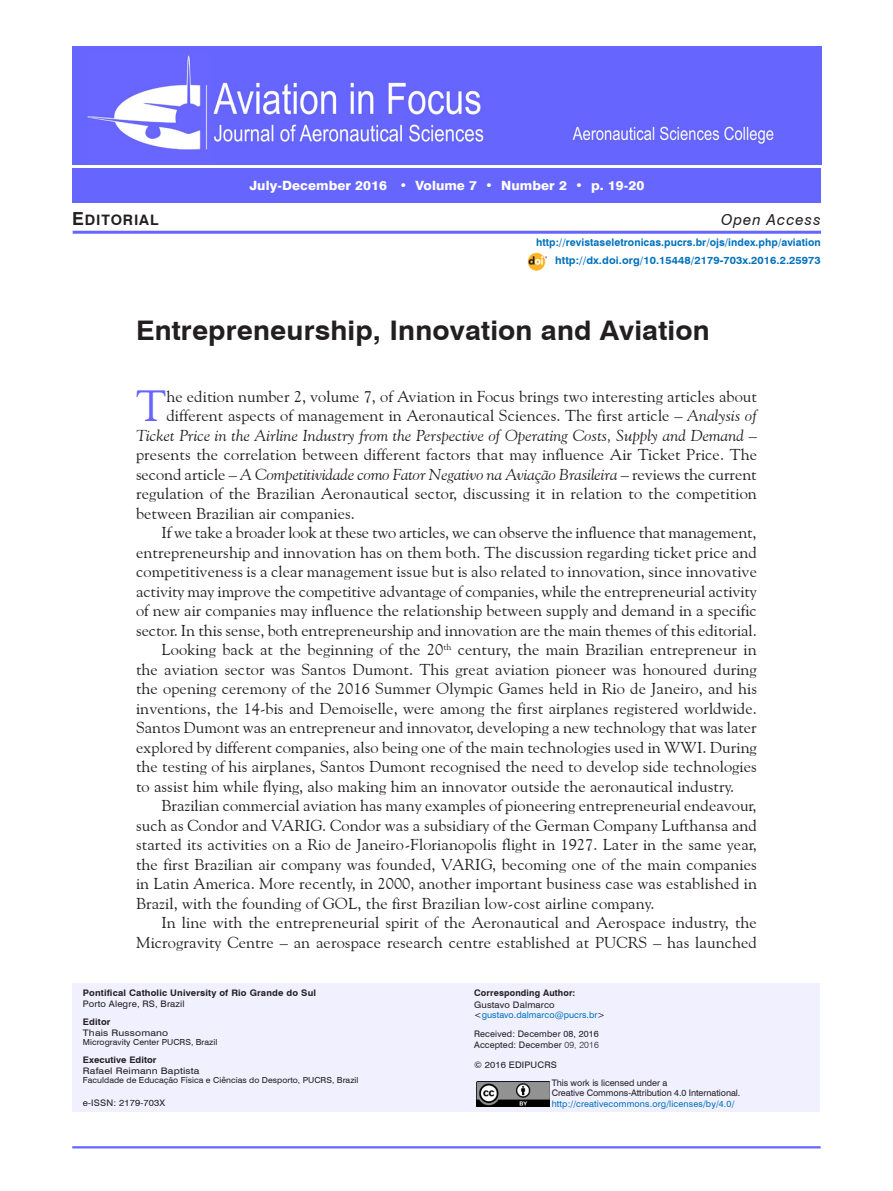
<style>
.page{position:relative;width:893px;height:1191px;background:#fff}
.page>*{position:absolute;margin:0;border:0;box-sizing:border-box;transform-origin:0 0}
.t1{font:43.5px "Goudy Old Style BT";color:#6665fe;scale:1.05 1}
.t2{font:700 27px "Swiss 721 BT";letter-spacing:.005em;color:#231f20;scale:1.05 1}
.t3{font:15.75px "Goudy Old Style BT";letter-spacing:.005em;color:#231f20;scale:1.05 1}
.t4{font:italic 15.75px "Goudy Old Style BT";letter-spacing:.005em;color:#231f20;scale:1.05 1}
.t5{font:italic 15px "Swiss 721 BT";letter-spacing:.065em;color:#231f20}
.t6{font:14.4px "Swiss 721 BT Bold SC800";letter-spacing:.055em;color:#231f20}
.t7{font:800 12.75px "Swiss 721 BT";letter-spacing:.005em;color:#fff;scale:1.05 1}
.t8{font:700 10.5px "Swiss 721 BT";letter-spacing:.005em;color:#0072bc}
.t9{font:700 10.5px "Swiss 721 BT";letter-spacing:.005em;color:#0072bc;scale:1.05 1}
.t10{font:9px/9.8px "Swiss 721 BT";letter-spacing:.015em;color:#0072bc}
.t11{font:9px/9.8px "Swiss 721 BT";letter-spacing:-.005em;color:#231f20}
.t12{font:700 9px "Swiss 721 BT";letter-spacing:.015em;color:#231f20;scale:1.05 1}
.t13{font:9px "Swiss 721 BT";letter-spacing:.015em;color:#231f20;scale:1.05 1}
.t14{font:9px/10.5px "Swiss 721 BT";letter-spacing:.015em;color:#231f20}
.t15{font:9px "Swiss 721 BT";letter-spacing:.015em;color:#231f20;scale:1.15 1}
.t16{font:700 9px "Swiss 721 BT";letter-spacing:.015em;color:#231f20}
.t17{font:8.25px "Swiss 721 BT";letter-spacing:.005em;color:#231f20;scale:1.05 1}
.s1{font-size:18px}
.s2{font-style:italic}
.s3{font-style:normal}
.s4{color:#231f20}
.s5{font-weight:300}
</style>
<div class="page">
<hr style="left:72px;top:1146px;width:749px;height:2px;background:#6665fe">
<div style="left:73px;top:168px;width:748px;height:34px;background:#6665fe"></div>
<div style="left:72px;top:982px;width:391px;height:129px;background:#f0f0ff"></div>
<img style="left:73px;top:47px;width:748px;height:118px">
<hr style="left:73px;top:231px;width:748px;height:3px;background:#6665fe">
<div style="left:463px;top:982px;width:357px;height:129px;background:#f0f0ff"></div>
<img style="left:476px;top:1081px;width:73px;height:25px">
<img style="left:528px;top:253px;width:18px;height:17px">
<p class="t7" style="left:249px;top:178px;width:378px">July-December 2016 • Volume 7 • Number 2 • p. 19-20</p>
<p class="t6" style="left:72px;top:211px;width:88px"><span class="s1">E</span>DITORIAL</p>
<p class="t5" style="left:721px;top:210px;width:101px">Open Access</p>
<p class="t8" style="left:536px;top:236px;width:286px">http://revistaseletronicas.pucrs.br/ojs/index.php/aviation</p>
<p class="t9" style="left:555px;top:254px;width:255px">http://dx.doi.org/10.15448/2179-703x.2016.2.25973</p>
<h2 class="t2" style="left:136px;top:313px;width:548px">Entrepreneurship, Innovation and Aviation</h2>
<h1 class="t1" style="left:136px;top:379px;width:30px">T</h1>
<p class="t3" style="left:166px;top:386px;width:564px">he edition number 2, volume 7, of Aviation in Focus brings two interesting articles about</p>
<p class="t3" style="left:166px;top:406px;width:564px">different aspects of management in Aeronautical Sciences. The first article – <span class="s2">Analysis of</span></p>
<p class="t4" style="left:136px;top:425px;width:593px">Ticket Price in the Airline Industry from the Perspective of Operating Costs, Supply and Demand <span class="s3">–</span></p>
<p class="t3" style="left:136px;top:445px;width:593px">presents the correlation between different factors that may influence Air Ticket Price. The</p>
<p class="t4" style="left:136px;top:464px;width:592px"><span class="s3">second article –</span> A Competitividade como Fator Negativo na Aviação Brasileira <span class="s3">– reviews the current</span></p>
<p class="t3" style="left:136px;top:484px;width:593px">regulation of the Brazilian Aeronautical sector, discussing it in relation to the competition</p>
<p class="t3" style="left:136px;top:503px;width:210px">between Brazilian air companies.</p>
<p class="t3" style="left:162px;top:523px;width:568px">If we take a broader look at these two articles, we can observe the influence that management,</p>
<p class="t3" style="left:136px;top:542px;width:593px">entrepreneurship and innovation has on them both. The discussion regarding ticket price and</p>
<p class="t3" style="left:136px;top:562px;width:593px">competitiveness is a clear management issue but is also related to innovation, since innovative</p>
<p class="t3" style="left:136px;top:581px;width:593px">activity may improve the competitive advantage of companies, while the entrepreneurial activity</p>
<p class="t3" style="left:136px;top:601px;width:593px">of new air companies may influence the relationship between supply and demand in a specific</p>
<p class="t3" style="left:136px;top:620px;width:593px">sector. In this sense, both entrepreneurship and innovation are the main themes of this editorial.</p>
<p class="t3" style="left:162px;top:640px;width:568px">Looking back at the beginning of the 20<sup>th</sup> century, the main Brazilian entrepreneur in</p>
<p class="t3" style="left:136px;top:659px;width:593px">the aviation sector was Santos Dumont. This great aviation pioneer was honoured during</p>
<p class="t3" style="left:136px;top:679px;width:593px">the opening ceremony of the 2016 Summer Olympic Games held in Rio de Janeiro, and his</p>
<p class="t3" style="left:136px;top:698px;width:593px">inventions, the 14-bis and Demoiselle, were among the first airplanes registered worldwide.</p>
<p class="t3" style="left:136px;top:718px;width:593px">Santos Dumont was an entrepreneur and innovator, developing a new technology that was later</p>
<p class="t3" style="left:136px;top:737px;width:593px">explored by different companies, also being one of the main technologies used in WWI. During</p>
<p class="t3" style="left:136px;top:757px;width:593px">the testing of his airplanes, Santos Dumont recognised the need to develop side technologies</p>
<p class="t3" style="left:136px;top:776px;width:571px">to assist him while flying, also making him an innovator outside the aeronautical industry.</p>
<p class="t3" style="left:162px;top:796px;width:568px">Brazilian commercial aviation has many examples of pioneering entrepreneurial endeavour,</p>
<p class="t3" style="left:136px;top:815px;width:593px">such as Condor and VARIG. Condor was a subsidiary of the German Company Lufthansa and</p>
<p class="t3" style="left:136px;top:835px;width:593px">started its activities on a Rio de Janeiro-Florianopolis flight in 1927. Later in the same year,</p>
<p class="t3" style="left:136px;top:854px;width:593px">the first Brazilian air company was founded, VARIG, becoming one of the main companies</p>
<p class="t3" style="left:136px;top:874px;width:593px">in Latin America. More recently, in 2000, another important business case was established in</p>
<p class="t3" style="left:136px;top:893px;width:495px">Brazil, with the founding of GOL, the first Brazilian low-cost airline company.</p>
<p class="t3" style="left:162px;top:913px;width:568px">In line with the entrepreneurial spirit of the Aeronautical and Aerospace industry, the</p>
<p class="t3" style="left:136px;top:932px;width:593px">Microgravity Centre – an aerospace research centre established at PUCRS – has launched</p>
<p class="t12" style="left:83px;top:987px;width:224px">Pontifical Catholic University of Rio Grande do Sul</p>
<p class="t13" style="left:83px;top:998px;width:98px">Porto Alegre, RS, Brazil</p>
<p class="t12" style="left:83px;top:1016px;width:28px">Editor</p>
<p class="t15" style="left:83px;top:1027px;width:76px">Thais Russomano</p>
<p class="t17" style="left:83px;top:1037px;width:130px">Microgravity Center PUCRS, Brazil</p>
<p class="t12" style="left:83px;top:1054px;width:72px">Executive Editor</p>
<p class="t15" style="left:83px;top:1065px;width:103px">Rafael Reimann Baptista</p>
<p class="t17" style="left:83px;top:1075px;width:264px">Faculdade de Educação Física e Ciências do Desporto, PUCRS, Brazil</p>
<p class="t13" style="left:83px;top:1097px;width:80px">e-ISSN: 2179-703X</p>
<p class="t16" style="left:474px;top:987px;width:103px">Corresponding Author:</p>
<p class="t10" style="left:474px;top:1000px;width:132px"><span class="s4">Gustavo Dalmarco &lt;</span>gustavo.dalmarco@pucrs.br<span class="s4">&gt;</span></p>
<p class="t14" style="left:474px;top:1028px;width:126px">Received: December 08, 2016<br>Accepted: December <span class="s5">09, 2016</span></p>
<p class="t13" style="left:474px;top:1059px;width:80px">© 2016 EDIPUCRS</p>
<p class="t11" style="left:552px;top:1078px;width:190px">This work is licensed under a<br>Creative Commons-Attribution 4.0 International.</p>
<p class="t10" style="left:552px;top:1098px;width:184px">http://creativecommons.org/licenses/by/4.0/</p>
</div>
